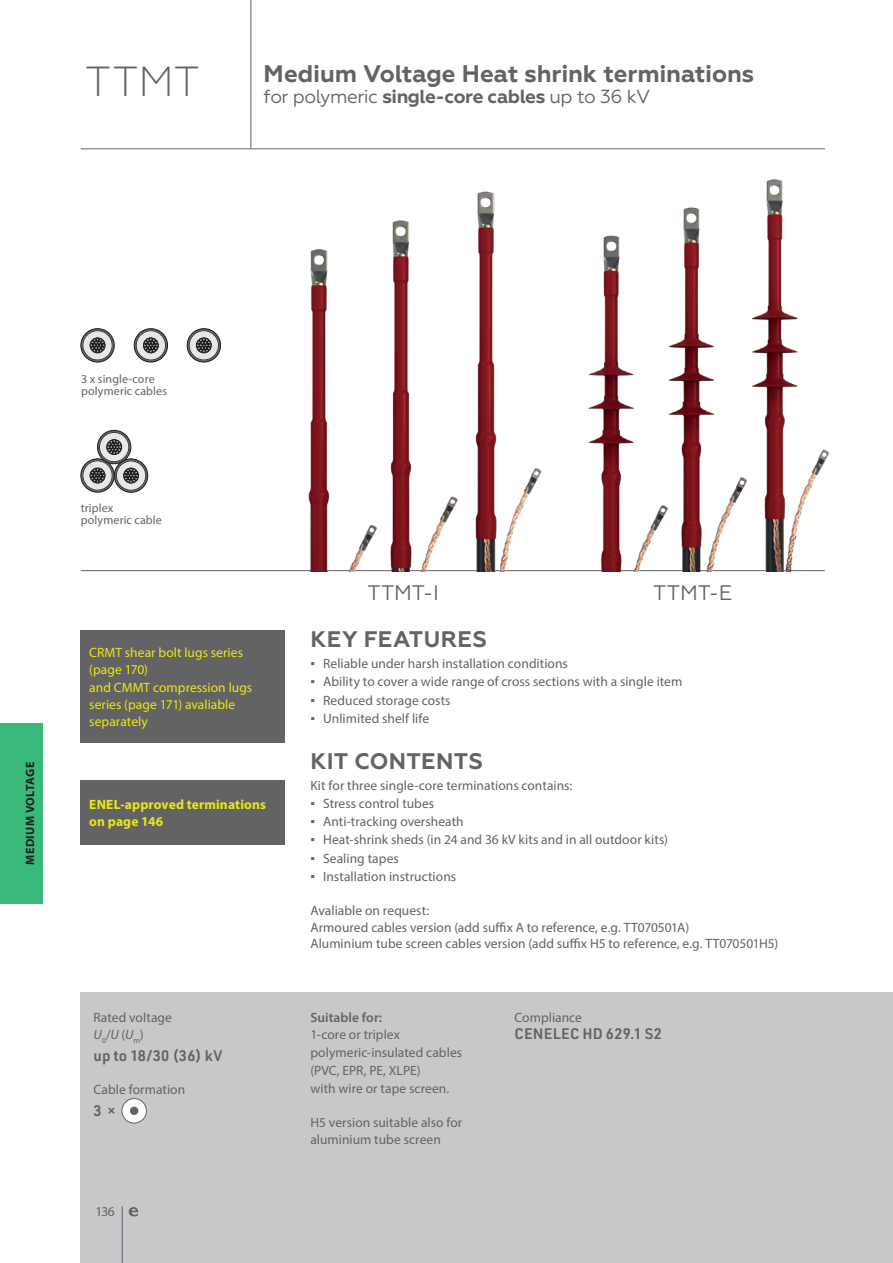
<style>
.page{position:relative;width:893px;height:1263px;background:#fff}
.page>*{position:absolute;margin:0;border:0;box-sizing:border-box;transform-origin:0 0}
.t1{font:300 42px "Geometria";color:#636366}
.t2{font:700 24px "Geometria";letter-spacing:-.005em;color:#636366}
.t3{font:700 22.5px "Geometria";letter-spacing:.015em;color:#636366}
.t4{font:21px "Geometria";letter-spacing:-.005em;color:#636366}
.t5{font:18.9px "Geometria";letter-spacing:-.03em;color:#636366}
.t6{font:600 15px "URWDIN";letter-spacing:.015em;color:#636366}
.t7{font:13.5px/16.5px "Myriad Pro";letter-spacing:.005em;color:#636366}
.t8{font:13.5px/17.2px "Myriad Pro";letter-spacing:.005em;color:#ece810}
.t9{font:700 13.5px/16.5px "Myriad Pro";letter-spacing:.01em;color:#ece810}
.t10{font:600 13.5px "Myriad Pro";letter-spacing:.005em;color:#636366}
.t11{font:12px/12px "Myriad Pro";letter-spacing:.01em;color:#636366}
.t12{font:700 12px "Myriad Pro";letter-spacing:.035em;color:#231f20}
.s1{font-weight:700}
.s2{font-style:italic}
.s3{font-family:"Verdana"}
</style>
<div class="page">
<hr style="left:81px;top:570px;width:744px;height:1px;background:#636366">
<img style="left:265px;top:191px;width:276px;height:380px">
<img style="left:555px;top:179px;width:274px;height:392px">
<div style="left:81px;top:993px;width:812px;height:270px;background:#c7c8ca"></div>
<div style="left:122px;top:1098px;width:24px;height:25px;background:#fff;border-radius:50%"></div>
<div style="left:122px;top:1098px;width:25px;height:25px;border:1px solid #636366;border-radius:50%"></div>
<svg style="left:130px;top:1106px;width:9px;height:9px"></svg>
<div style="left:81px;top:630px;width:204px;height:113px;background:#636366"></div>
<div style="left:81px;top:780px;width:204px;height:65px;background:#636366"></div>
<div style="left:83px;top:461px;width:29px;height:29px;background:#e6e7e9;border-radius:50%"></div>
<div style="left:83px;top:461px;width:29px;height:29px;border:1px solid #231f20;border-radius:50%"></div>
<div style="left:81px;top:459px;width:33px;height:33px;border:2px solid #636366;border-radius:50%"></div>
<div style="left:81px;top:459px;width:33px;height:33px;border:1px solid #231f20;border-radius:50%"></div>
<svg style="left:90px;top:468px;width:15px;height:15px"></svg>
<svg style="left:99px;top:432px;width:30px;height:30px"></svg>
<div style="left:99px;top:432px;width:30px;height:30px;border:1px solid #231f20;border-radius:50%"></div>
<div style="left:97px;top:430px;width:34px;height:34px;border:2px solid #636366;border-radius:50%"></div>
<div style="left:97px;top:430px;width:34px;height:34px;border:1px solid #231f20;border-radius:50%"></div>
<div style="left:107px;top:439px;width:15px;height:16px;border:1px solid #111314;border-radius:50%"></div>
<svg style="left:107px;top:440px;width:15px;height:14px"></svg>
<div style="left:116px;top:461px;width:30px;height:29px;background:#e6e7e9;border-radius:50%"></div>
<div style="left:116px;top:461px;width:30px;height:29px;border:1px solid #231f20;border-radius:50%"></div>
<div style="left:114px;top:459px;width:34px;height:33px;border:2px solid #636366;border-radius:50%"></div>
<div style="left:114px;top:459px;width:34px;height:33px;border:1px solid #231f20;border-radius:50%"></div>
<div style="left:123px;top:468px;width:16px;height:15px;border:1px solid #111314;border-radius:50%"></div>
<svg style="left:124px;top:468px;width:14px;height:15px"></svg>
<div style="left:83px;top:331px;width:29px;height:29px;background:#e6e7e9;border-radius:50%"></div>
<div style="left:83px;top:330px;width:29px;height:30px;border:1px solid #231f20;border-radius:50%"></div>
<div style="left:81px;top:329px;width:33px;height:33px;border:2px solid #636366;border-radius:50%"></div>
<div style="left:81px;top:329px;width:33px;height:33px;border:1px solid #231f20;border-radius:50%"></div>
<svg style="left:90px;top:338px;width:15px;height:15px"></svg>
<div style="left:136px;top:331px;width:30px;height:29px;background:#e6e7e9;border-radius:50%"></div>
<div style="left:136px;top:330px;width:30px;height:30px;border:1px solid #231f20;border-radius:50%"></div>
<div style="left:134px;top:329px;width:34px;height:33px;border:2px solid #636366;border-radius:50%"></div>
<div style="left:134px;top:329px;width:34px;height:33px;border:1px solid #231f20;border-radius:50%"></div>
<div style="left:143px;top:338px;width:16px;height:15px;border:1px solid #111314;border-radius:50%"></div>
<svg style="left:143px;top:338px;width:15px;height:15px"></svg>
<svg style="left:189px;top:331px;width:30px;height:29px"></svg>
<div style="left:189px;top:330px;width:30px;height:30px;border:1px solid #231f20;border-radius:50%"></div>
<div style="left:187px;top:329px;width:34px;height:33px;border:2px solid #636366;border-radius:50%"></div>
<div style="left:187px;top:329px;width:34px;height:33px;border:1px solid #231f20;border-radius:50%"></div>
<svg style="left:196px;top:338px;width:15px;height:15px"></svg>
<div style="left:0;top:723px;width:43px;height:181px;background:#39b97a"></div>
<hr style="left:251px;top:0;width:1px;height:149px;background:#636366">
<hr style="left:81px;top:149px;width:744px;height:1px;background:#636366">
<svg style="left:129px;top:1207px;width:9px;height:9px"></svg>
<hr style="left:122px;top:1206px;width:1px;height:57px;background:#6c6d70">
<h1 class="t1" style="left:85px;top:58px;width:116px">TTMT</h1>
<h2 class="t2" style="left:264px;top:60px;width:492px">Medium Voltage Heat shrink terminations</h2>
<h3 class="t5" style="left:264px;top:86px;width:388px">for polymeric <span class="s1">single-core cables</span> up to 36 kV</h3>
<p class="t12" style="left:22px;top:865px;width:105px;rotate:-90deg">MEDIUM VOLTAGE</p>
<p class="t11" style="left:81px;top:373px;width:87px">3 x single-core polymeric cables</p>
<p class="t11" style="left:81px;top:502px;width:83px">triplex polymeric cable</p>
<p class="t8" style="left:89px;top:644px;width:164px">CRMT shear bolt lugs series (page 170)<br>and CMMT compression lugs series (page 171) avaliable separately</p>
<p class="t9" style="left:89px;top:796px;width:178px">ENEL-approved terminations on page 146</p>
<p class="t7" style="left:94px;top:1009px;width:80px">Rated voltage<br><span class="s2">U</span><sub>0</sub>/<span class="s2">U</span> (<span class="s2">U</span><sub>m</sub>)</p>
<p class="t6" style="left:94px;top:1045px;width:130px">up to 18/30 (36) kV</p>
<p class="t7" style="left:94px;top:1081px;width:93px">Cable formation</p>
<p class="t6" style="left:94px;top:1100px;width:24px">3 ×</p>
<p class="t7" style="left:95px;top:1203px;width:21px">136</p>
<h3 class="t4" style="left:367px;top:581px;width:73px">TTMT-I</h3>
<h3 class="t4" style="left:653px;top:581px;width:81px">TTMT-E</h3>
<h3 class="t3" style="left:311px;top:626px;width:178px">KEY FEATURES</h3>
<p class="t7" style="left:310px;top:655px;width:259px"><span class="s3">▪</span> Reliable under harsh installation conditions</p>
<p class="t7" style="left:310px;top:673px;width:373px"><span class="s3">▪</span> Ability to cover a wide range of cross sections with a single item</p>
<p class="t7" style="left:310px;top:691px;width:142px"><span class="s3">▪</span> Reduced storage costs</p>
<p class="t7" style="left:310px;top:710px;width:120px"><span class="s3">▪</span> Unlimited shelf life</p>
<h3 class="t3" style="left:311px;top:747px;width:174px">KIT CONTENTS</h3>
<p class="t7" style="left:310px;top:777px;width:263px">Kit for three single-core terminations contains:</p>
<p class="t7" style="left:310px;top:795px;width:125px"><span class="s3">▪</span> Stress control tubes</p>
<p class="t7" style="left:310px;top:813px;width:155px"><span class="s3">▪</span> Anti-tracking oversheath</p>
<p class="t7" style="left:310px;top:831px;width:359px"><span class="s3">▪</span> Heat-shrink sheds (in 24 and 36 kV kits and in all outdoor kits)</p>
<p class="t7" style="left:310px;top:849px;width:90px"><span class="s3">▪</span> Sealing tapes</p>
<p class="t7" style="left:310px;top:868px;width:147px"><span class="s3">▪</span> Installation instructions</p>
<p class="t7" style="left:310px;top:902px;width:469px">Avaliable on request:<br>Armoured cables version (add suffix A to reference, e.g. TT070501A)<br>Aluminium tube screen cables version (add suffix H5 to reference, e.g. TT070501H5)</p>
<p class="t10" style="left:310px;top:1009px;width:73px">Suitable for:</p>
<p class="t7" style="left:310px;top:1025px;width:153px;line-height:18px">1-core or triplex polymeric-insulated cables (PVC, EPR, PE, XLPE)<br>with wire or tape screen.</p>
<p class="t7" style="left:310px;top:1114px;width:153px">H5 version suitable also for aluminium tube screen</p>
<p class="t7" style="left:514px;top:1009px;width:69px">Compliance</p>
<p class="t6" style="left:514px;top:1023px;width:149px">CENELEC HD 629.1 S2</p>
</div>
